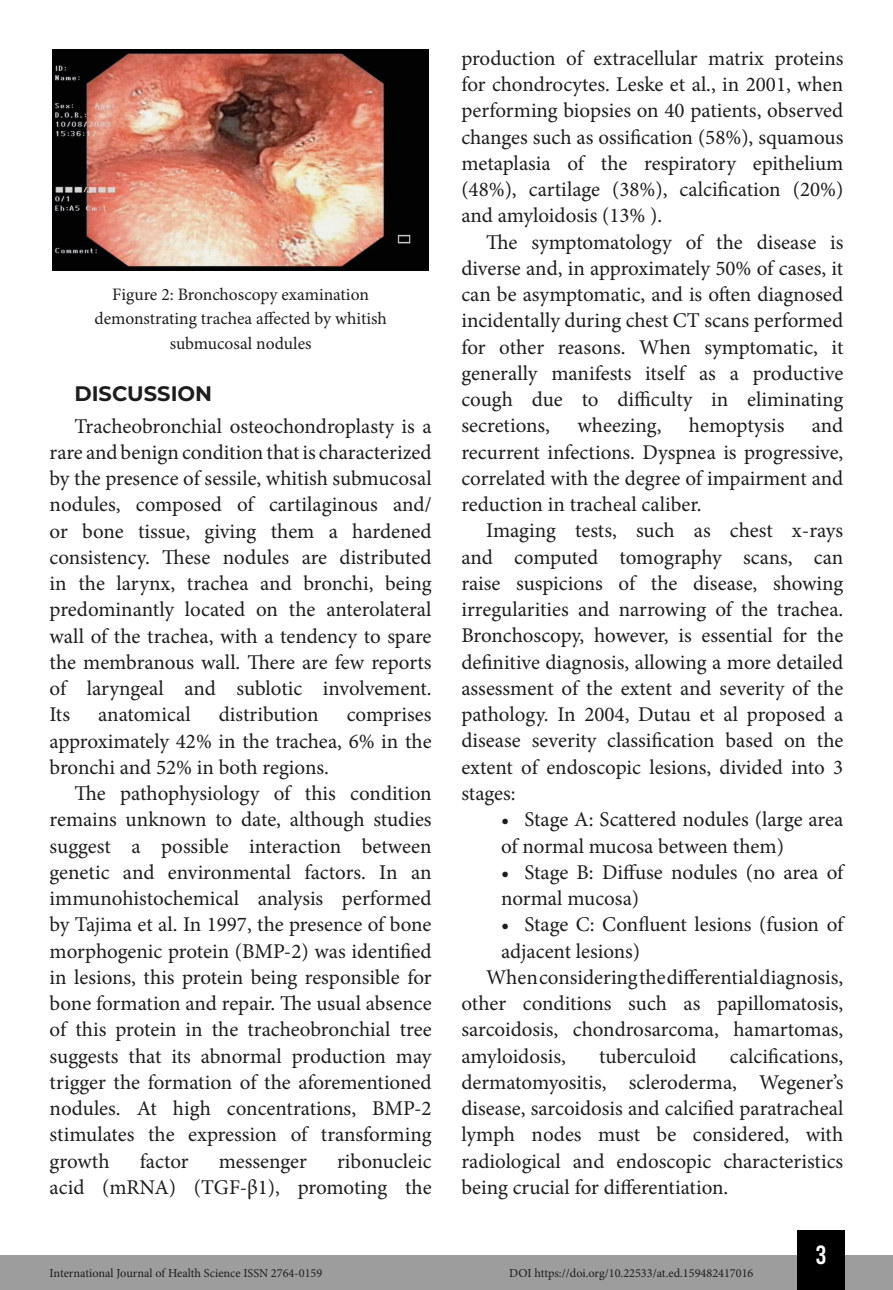
<style>
.page{position:relative;width:893px;height:1290px;background:#fff}
.page>*{position:absolute;margin:0;border:0;box-sizing:border-box;transform-origin:0 0}
.t1{font:26.25px "Bebas Kai";color:#fff}
.t2{font:21px/26.2px "Minion Pro";color:#1d1d1b;text-align:justify}
.t3{font:700 21px "Montserrat";color:#1d1d1b}
.t4{font:17.5px/24.5px "Minion Pro";color:#1d1d1b;text-align:center}
.t5{font:12.25px "Minion Pro";color:#1d1d1b}
</style>
<div class="page">
<div style="left:0;top:1255px;width:893px;height:35px;background:#9d9d9d"></div>
<div style="left:797px;top:1230px;width:48px;height:60px;background:#000"></div>
<img style="left:53px;top:50px;width:376px;height:220px">
<p class="t4" style="left:94px;top:282px;width:294px">Figure 2: Bronchoscopy examination demonstrating trachea affected by whitish submucosal nodules</p>
<p class="t3" style="left:74px;top:379px;width:139px">DISCUSSION</p>
<p class="t2" style="left:50px;top:413px;width:384px;text-indent:25px">Tracheobronchial osteochondroplasty is a rare and benign condition that is characterized by the presence of sessile, whitish submucosal nodules, composed of cartilaginous and/ or bone tissue, giving them a hardened consistency. These nodules are distributed in the larynx, trachea and bronchi, being predominantly located on the anterolateral wall of the trachea, with a tendency to spare the membranous wall. There are few reports of laryngeal and sublotic involvement.<br>Its</p>
<p class="t2" style="left:98px;top:701px;width:94px">anatomical</p>
<p class="t2" style="left:219px;top:701px;width:101px">distribution</p>
<p class="t2" style="left:50px;top:701px;width:383px;text-indent:297px">comprises approximately 42% in the trachea, 6% in the bronchi and 52% in both regions.</p>
<p class="t2" style="left:50px;top:780px;width:384px;text-indent:25px">The pathophysiology of this condition remains unknown to date, although studies suggest a possible interaction between genetic and environmental factors. In an immunohistochemical analysis performed by Tajima et al. In 1997, the presence of bone morphogenic protein (BMP-2) was identified in lesions, this protein being responsible for bone formation and repair. The usual absence of this protein in the tracheobronchial tree suggests that its abnormal production may trigger the formation of the aforementioned nodules. At high concentrations, BMP-2 stimulates the expression of transforming growth</p>
<p class="t2" style="left:50px;top:1148px;width:383px;text-align:right">ribonucleic<br>acid (mRNA) (TGF-β1), promoting the</p>
<p class="t2" style="left:140px;top:1148px;width:50px">factor</p>
<p class="t2" style="left:219px;top:1148px;width:90px">messenger</p>
<p class="t2" style="left:461px;top:45px;width:384px">production of extracellular matrix proteins for chondrocytes. Leske et al., in 2001, when performing biopsies on 40 patients, observed changes such as ossification (58%), squamous metaplasia of the respiratory epithelium (48%), cartilage (38%), calcification (20%) and amyloidosis (13% ).</p>
<p class="t2" style="left:461px;top:229px;width:384px;text-indent:25px">The symptomatology of the disease is diverse and, in approximately 50% of cases, it can be asymptomatic, and is often diagnosed incidentally during chest CT scans performed for other reasons. When symptomatic, it generally manifests itself as a productive cough due to difficulty in eliminating secretions,</p>
<p class="t2" style="left:461px;top:413px;width:383px;text-indent:350px">and recurrent infections. Dyspnea is progressive, correlated with the degree of impairment and reduction in tracheal caliber.</p>
<p class="t2" style="left:461px;top:518px;width:384px;text-indent:25px">Imaging tests, such as chest x-rays and computed tomography scans, can raise suspicions of the disease, showing irregularities and narrowing of the trachea.<br>Bronchoscopy, however, is essential for the definitive diagnosis, allowing a more detailed assessment of the extent and severity of the pathology. In 2004, Dutau et al proposed a disease severity classification based on the extent of endoscopic lesions, divided into 3 stages:</p>
<p class="t2" style="left:501px;top:806px;width:344px">• Stage A: Scattered nodules (large area of normal mucosa between them)</p>
<p class="t2" style="left:501px;top:859px;width:344px">• Stage B: Diffuse nodules (no area of normal mucosa)</p>
<p class="t2" style="left:501px;top:911px;width:344px">• Stage C: Confluent lesions (fusion of</p>
<p class="t2" style="left:501px;top:938px;width:141px">adjacent lesions)</p>
<p class="t2" style="left:486px;top:964px;width:359px">When considering the differential diagnosis,</p>
<p class="t2" style="left:461px;top:990px;width:383px">other conditions such as papillomatosis,</p>
<p class="t2" style="left:461px;top:1016px;width:383px">sarcoidosis, chondrosarcoma, hamartomas,</p>
<p class="t2" style="left:461px;top:1043px;width:106px">amyloidosis,</p>
<p class="t2" style="left:599px;top:1043px;width:99px">tuberculoid</p>
<p class="t2" style="left:577px;top:413px;width:86px">wheezing,</p>
<p class="t2" style="left:689px;top:413px;width:97px">hemoptysis</p>
<p class="t2" style="left:461px;top:1043px;width:383px;text-indent:268px">calcifications, dermatomyositis, scleroderma, Wegener’s disease, sarcoidosis and calcified paratracheal lymph nodes must be considered, with radiological and endoscopic characteristics being crucial for differentiation.</p>
<p class="t1" style="left:816px;top:1241px;width:12px">3</p>
<p class="t5" style="left:50px;top:1265px;width:274px">International Journal of Health Science ISSN 2764-0159</p>
<p class="t5" style="left:509px;top:1265px;width:246px">DOI https://doi.org/10.22533/at.ed.159482417016</p>
</div>
